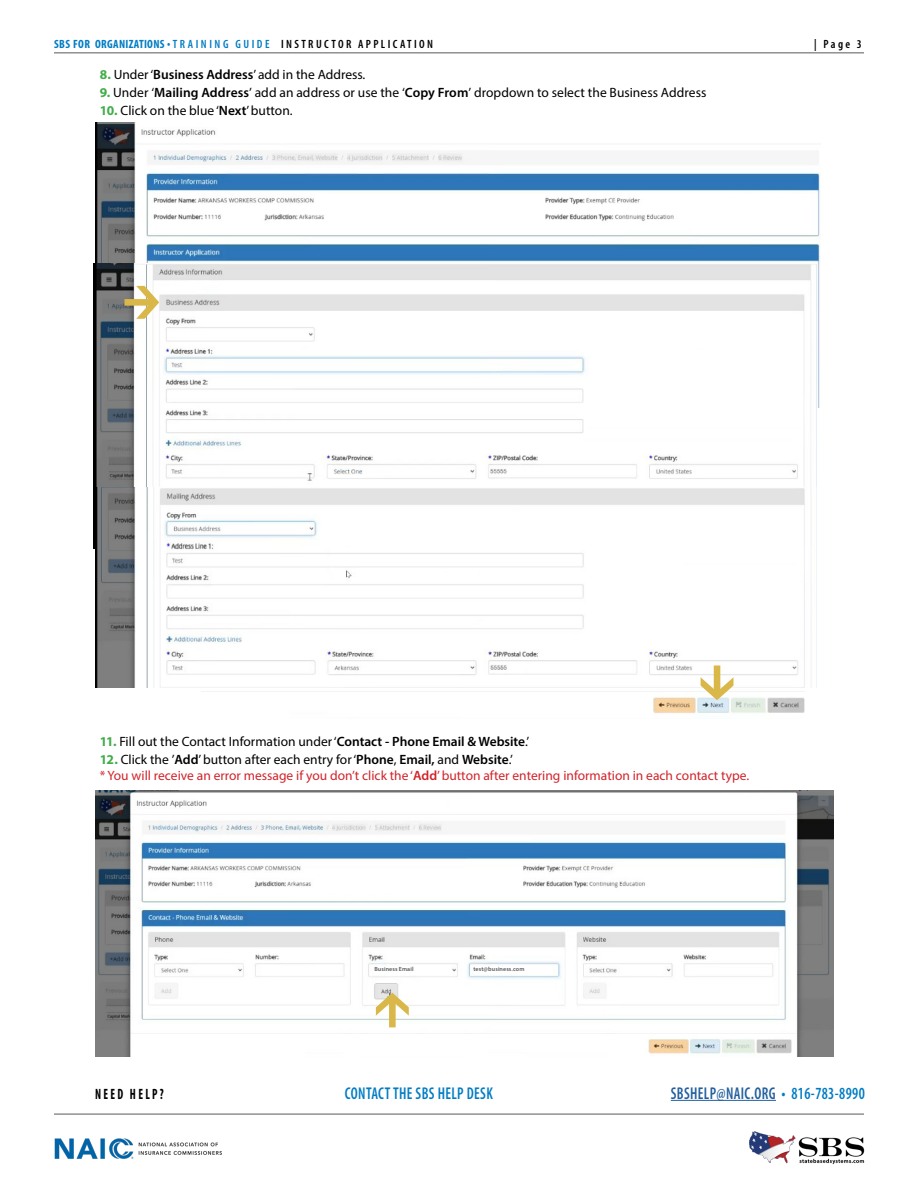
<style>
.page{position:relative;width:918px;height:1188px;background:#fff}
.page>*{position:absolute;margin:0;border:0;box-sizing:border-box;transform-origin:0 0}
.t1{font:600 condensed 17.1px "Myriad Pro";letter-spacing:.025em;color:#215e9e;scale:.88 1}
.t2{font:600 condensed 17.1px "Myriad Pro";letter-spacing:.025em;color:#007cc3;scale:.88 1}
.t3{font:700 condensed 15px "Myriad Pro";letter-spacing:.2em;color:#000;scale:.79 1}
.t4{font:13.5px "Myriad Pro";color:#000}
.t5{font:13.5px/16.2px "Myriad Pro";color:#d2232a}
.t6{font:600 condensed 12px "Myriad Pro";letter-spacing:.2em;color:#000}
.t7{font:600 6px "Myriad Pro";letter-spacing:.02em;color:#58595b}
.s1{font-weight:700;color:#007cc3}
.s2{font-size:13.65px;color:#007cc3}
.s3{color:#007cc3}
.s4{font-weight:700;color:#41ad49}
.s5{font-weight:600}
.s6{color:#000}
.s7{font-weight:600;color:#000}
</style>
<div class="page">
<hr style="left:54px;top:1114px;width:810px;height:1px;background:#58595b">
<img style="left:749px;top:1132px;width:116px;height:32px">
<img style="left:54px;top:1138px;width:168px;height:21px">
<hr style="left:671px;top:1100px;width:105px;height:1px;background:#215e9e">
<img style="left:95px;top:123px;width:726px;height:285px">
<img style="left:94px;top:263px;width:722px;height:285px">
<img style="left:95px;top:487px;width:721px;height:201px">
<img style="left:202px;top:691px;width:603px;height:23px">
<img style="left:95px;top:790px;width:739px;height:266px">
<hr style="left:54px;top:52px;width:810px;height:1px;background:#58595b">
<svg style="left:701px;top:665px;width:33px;height:35px"></svg>
<svg style="left:376px;top:993px;width:33px;height:34px"></svg>
<svg style="left:124px;top:286px;width:35px;height:33px"></svg>
<div style="left:374px;top:966px;width:76px;height:8px;background:#fff"></div>
<div style="left:473px;top:966px;width:76px;height:8px;background:#fff"></div>
<p class="t6" style="left:54px;top:37px;width:381px"><span class="s1">SBS FOR ORGANIZATIONS</span> <span class="s2">•</span> <span class="s3">TRAINING GUIDE</span> INSTRUCTOR APPLICATION</p>
<p class="t6" style="left:814px;top:37px;width:49px">| Page 3</p>
<p class="t4" style="left:100px;top:66px;width:267px"><span class="s4">8.</span> Under ‘<span class="s5">Business Address</span>’ add in the Address.</p>
<p class="t4" style="left:100px;top:84px;width:608px"><span class="s4">9.</span> Under ‘<span class="s5">Mailing Address</span>’ add an address or use the ‘<span class="s5">Copy From</span>’ dropdown to select the Business Address</p>
<p class="t4" style="left:100px;top:102px;width:194px"><span class="s4">10.</span> Click on the blue ‘<span class="s5">Next</span>’ button.</p>
<p class="t4" style="left:100px;top:733px;width:431px"><span class="s4">11.</span> Fill out the Contact Information under ‘<span class="s5">Contact - Phone Email &amp; Website</span>.’</p>
<p class="t5" style="left:100px;top:751px;width:651px"><span class="s4">12.</span> <span class="s6">Click the ’</span><span class="s7">Add</span><span class="s6">’ button after each entry for ‘</span><span class="s7">Phone</span><span class="s6">,</span> <span class="s7">Email,</span> <span class="s6">and</span> <span class="s7">Website</span><span class="s6">.’<br></span>* You will receive an error message if you don’t click the ‘<span class="s5">Add</span>’ button after entering information in each contact type.</p>
<p class="t7" style="left:374px;top:965px;width:41px">Business Email</p>
<p class="t7" style="left:473px;top:965px;width:53px">test@business.com</p>
<p class="t3" style="left:95px;top:1084px;width:89px">NEED HELP?</p>
<p class="t2" style="left:345px;top:1082px;width:170px">CONTACT THE SBS HELP DESK</p>
<p class="t1" style="left:671px;top:1082px;width:222px">SBSHELP@NAIC.ORG <span class="s3">• 816-783-8990</span></p>
</div>
